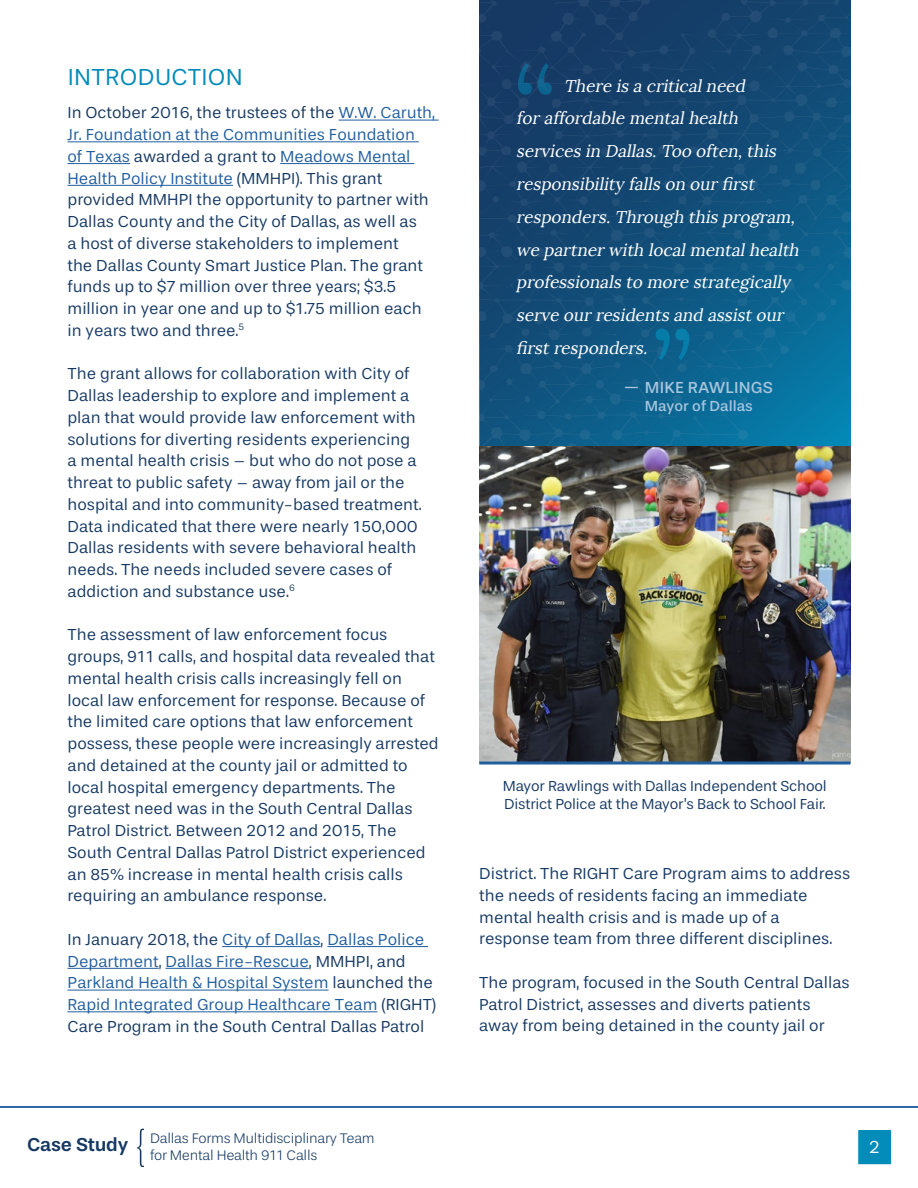
<style>
.page{position:relative;width:918px;height:1188px;background:#fff}
.page>*{position:absolute;margin:0;border:0;box-sizing:border-box;transform-origin:0 0}
.t1{font:112.5px "Lora";color:#038bb9}
.t2{font:24px "Stevie Sans";letter-spacing:.015em;color:#038bb9}
.t3{font:18px "Stevie Sans";color:#fff}
.t4{font:italic 17.1px/32.8px "Lora";color:#fff}
.t5{font:16.5px/21.8px "Stevie Sans";color:#163963}
.t6{font:16.5px/21.8px "Stevie Sans";color:#215e9e}
.t7{font:16.5px "Stevie Sans";letter-spacing:.015em;color:#a8c5dd}
.t8{font:15px/18px "Stevie Sans";letter-spacing:-.01em;color:#163963}
.t9{font:15px "Stevie Sans";color:#a8c5dd}
.t10{font:300 14.4px/17.2px "Stevie Sans";letter-spacing:-.02em;color:#163963}
.s1{color:#215e9e}
.s2{color:#163963}
.s3{font-weight:500;font-size:19.2px}
</style>
<div class="page">
<hr style="left:339px;top:120px;width:100px;height:1px;background:#215e9e">
<hr style="left:68px;top:141px;width:351px;height:1px;background:#215e9e">
<hr style="left:68px;top:163px;width:62px;height:1px;background:#215e9e">
<hr style="left:280px;top:163px;width:134px;height:1px;background:#215e9e">
<hr style="left:68px;top:185px;width:165px;height:1px;background:#215e9e">
<hr style="left:222px;top:946px;width:99px;height:1px;background:#215e9e">
<hr style="left:327px;top:946px;width:101px;height:1px;background:#215e9e">
<hr style="left:68px;top:968px;width:91px;height:1px;background:#215e9e">
<hr style="left:166px;top:968px;width:143px;height:1px;background:#215e9e">
<hr style="left:68px;top:990px;width:261px;height:1px;background:#215e9e">
<hr style="left:68px;top:1011px;width:310px;height:1px;background:#215e9e">
<div style="left:858px;top:1130px;width:33px;height:34px;background:#038bb9;border:1px solid #038bb9"></div>
<svg style="left:137px;top:1129px;width:7px;height:38px"></svg>
<hr style="left:0;top:1106px;width:918px;height:2px;background:#215e9e">
<img style="left:479px;top:0;width:371px;height:446px">
<img style="left:479px;top:446px;width:371px;height:316px">
<hr style="left:479px;top:762px;width:371px;height:3px;background:#215e9e">
<h2 class="t2" style="left:68px;top:64px;width:177px">INTRODUCTION</h2>
<p class="t5" style="left:68px;top:103px;width:369px">In October 2016, the trustees of the <span class="s1">W.W. Caruth, Jr. Foundation at the Communities Foundation<br>of Texas</span> awarded a grant to <span class="s1">Meadows Mental Health Policy Institute</span> (MMHPI). This grant provided MMHPI the opportunity to partner with Dallas County and the City of Dallas, as well as<br>a host of diverse stakeholders to implement<br>the Dallas County Smart Justice Plan. The grant funds up to $7 million over three years; $3.5 million in year one and up to $1.75 million each in years two and three.<sup>5</sup></p>
<p class="t5" style="left:67px;top:364px;width:356px">The grant allows for collaboration with City of Dallas leadership to explore and implement a plan that would provide law enforcement with solutions for diverting residents experiencing a mental health crisis – but who do not pose a threat to public safety – away from jail or the hospital and into community-based treatment.<br>Data indicated that there were nearly 150,000<br>Dallas residents with severe behavioral health needs. The needs included severe cases of addiction and substance use.<sup>6</sup></p>
<p class="t5" style="left:68px;top:625px;width:373px">The assessment of law enforcement focus groups, 911 calls, and hospital data revealed that mental health crisis calls increasingly fell on local law enforcement for response. Because of the limited care options that law enforcement possess, these people were increasingly arrested and detained at the county jail or admitted to local hospital emergency departments. The greatest need was in the South Central Dallas Patrol District. Between 2012 and 2015, The South Central Dallas Patrol District experienced an 85% increase in mental health crisis calls requiring an ambulance response.</p>
<p class="t6" style="left:68px;top:929px;width:370px"><span class="s2">In January 2018, the</span> City of Dallas<span class="s2">,</span> Dallas Police Department<span class="s2">,</span> Dallas Fire-Rescue<span class="s2">, MMHPI, and </span>Parkland Health &amp; Hospital System <span class="s2">launched the </span>Rapid Integrated Group Healthcare Team <span class="s2">(RIGHT)<br>Care Program in the South Central Dallas Patrol</span></p>
<h1 class="t1" style="left:513px;top:40px;width:46px">“</h1>
<p class="t4" style="left:516px;top:69px;width:288px;text-indent:48px">There is a criticalneed<br>for affordable mentalhealth services in Dallas.Too often,this responsibility falls on our first responders.Through this program, we partner with localmentalhealth professionals to more strategically serve our residents and assistour firstresponders.</p>
<p class="t7" style="left:624px;top:379px;width:151px">— MIKE RAWLINGS</p>
<p class="t9" style="left:645px;top:398px;width:110px">Mayor of Dallas</p>
<h1 class="t1" style="left:653px;top:305px;width:41px">”</h1>
<p class="t8" style="left:503px;top:777px;width:325px">Mayor Rawlings with Dallas Independent School<br>District Police at the Mayor’s Back to School Fair.</p>
<p class="t5" style="left:479px;top:863px;width:373px">District. The RIGHT Care Program aims to address the needs of residents facing an immediate mental health crisis and is made up of a response team from three different disciplines.</p>
<p class="t5" style="left:479px;top:972px;width:372px">The program, focused in the South Central Dallas<br>Patrol District, assesses and diverts patients away from being detained in the county jail or</p>
<p class="t10" style="left:150px;top:1130px;width:226px;text-indent:-123px"><span class="s3">Case Study</span> Dallas Forms Multidisciplinary Team for Mental Health 911 Calls</p>
<p class="t3" style="left:869px;top:1138px;width:12px">2</p>
</div>
